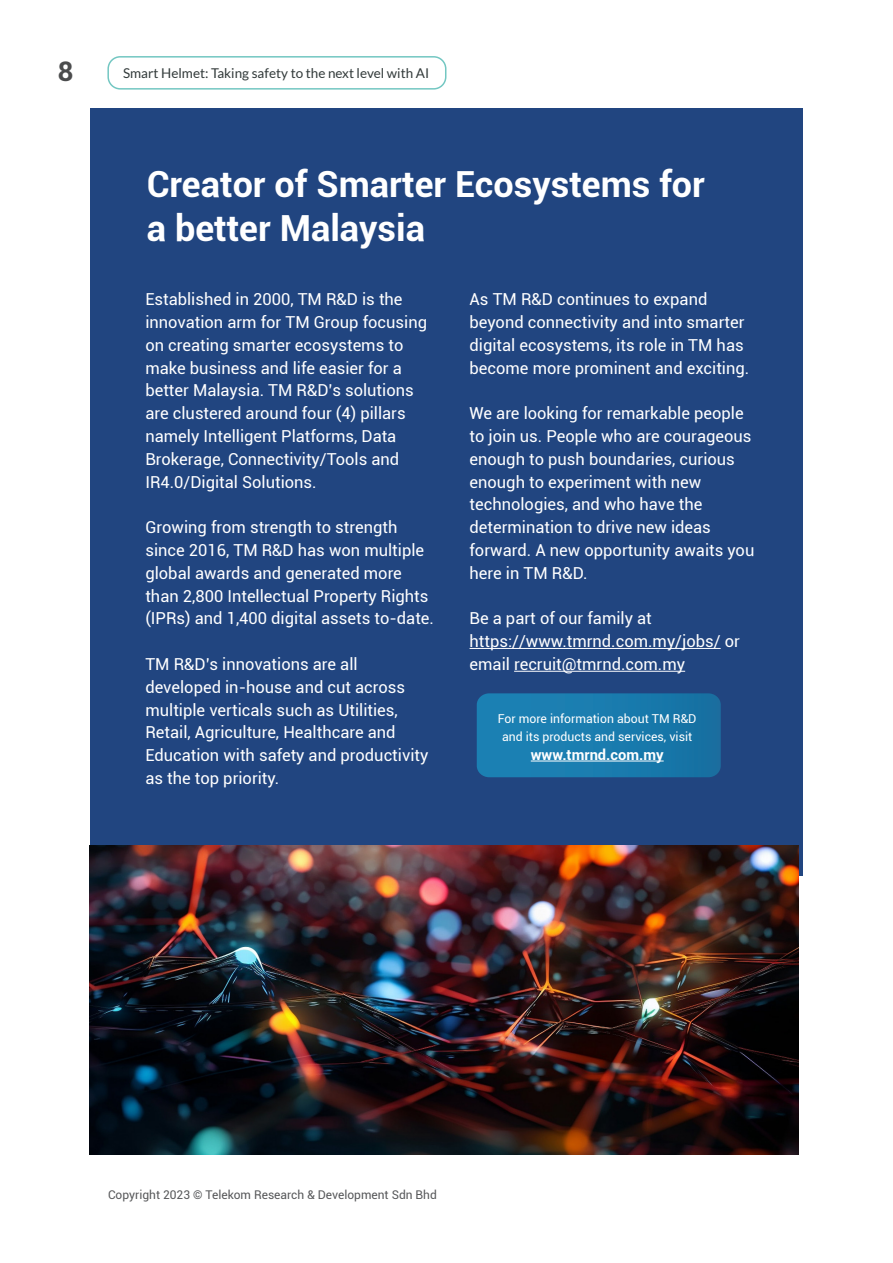
<style>
.page{position:relative;width:893px;height:1263px;background:#fff}
.page>*{position:absolute;margin:0;border:0;box-sizing:border-box;transform-origin:0 0}
.t1{font:700 36px "Roboto";color:#fff}
.t2{font:700 27px "Roboto";color:#4b4c4d}
.t3{font:16.5px/22.8px "Roboto";color:#fff}
.t4{font:700 14.7px "Roboto";color:#fff}
.t5{font:13.5px "Lato";color:#323a3a}
.t6{font:12.3px "Roboto";color:#fff}
.t7{font:12px "Roboto";color:#57585a}
</style>
<div class="page">
<div style="left:107px;top:56px;width:339px;height:34px;border:2px solid #73c7c2;border-radius:12px"></div>
<div style="left:90px;top:108px;width:713px;height:767px;background:#214580"></div>
<svg style="left:477px;top:693px;width:244px;height:84px;background:#1a7aac"></svg>
<hr style="left:470px;top:648px;width:251px;height:1px;background:#fff">
<hr style="left:514px;top:671px;width:171px;height:1px;background:#fff">
<hr style="left:531px;top:761px;width:133px;height:1px;background:#fff">
<img style="left:90px;top:846px;width:709px;height:309px">
<h2 class="t2" style="left:58px;top:53px;width:17px">8</h2>
<p class="t5" style="left:123px;top:65px;width:308px">Smart Helmet: Taking safety to the next level with AI</p>
<p class="t1" style="left:147px;top:158px;width:560px">Creator of Smarter Ecosystems for</p>
<p class="t1" style="left:147px;top:203px;width:280px">a better Malaysia</p>
<p class="t3" style="left:145px;top:287px;width:283px">Established in 2000, TM R&amp;D is the innovation arm for TM Group focusing on creating smarter ecosystems to make business and life easier for a better Malaysia. TM R&amp;D’s solutions are clustered around four (4) pillars namely Intelligent Platforms, Data Brokerage, Connectivity/Tools and IR4.0/Digital Solutions.</p>
<p class="t3" style="left:145px;top:515px;width:290px">Growing from strength to strength since 2016, TM R&amp;D has won multiple global awards and generated more than 2,800 Intellectual Property Rights (IPRs) and 1,400 digital assets to-date.</p>
<p class="t3" style="left:145px;top:652px;width:284px">TM R&amp;D’s innovations are all developed in-house and cut across multiple verticals such as Utilities, Retail, Agriculture, Healthcare and Education with safety and productivity as the top priority.</p>
<p class="t3" style="left:470px;top:287px;width:281px">As TM R&amp;D continues to expand beyond connectivity and into smarter digital ecosystems, its role in TM has become more prominent and exciting.</p>
<p class="t3" style="left:470px;top:401px;width:286px">We are looking for remarkable people to join us. People who are courageous enough to push boundaries, curious enough to experiment with new technologies, and who have the determination to drive new ideas forward. A new opportunity awaits you here in TM R&amp;D.</p>
<p class="t3" style="left:470px;top:606px;width:272px">Be a part of our family at https://www.tmrnd.com.my/jobs/ or email recruit@tmrnd.com.my</p>
<p class="t6" style="left:498px;top:710px;width:200px">For more information about TM R&amp;D</p>
<p class="t6" style="left:502px;top:728px;width:192px">and its products and services, visit</p>
<p class="t4" style="left:531px;top:744px;width:134px">www.tmrnd.com.my</p>
<p class="t7" style="left:108px;top:1187px;width:330px">Copyright 2023 © Telekom Research &amp; Development Sdn Bhd</p>
</div>
